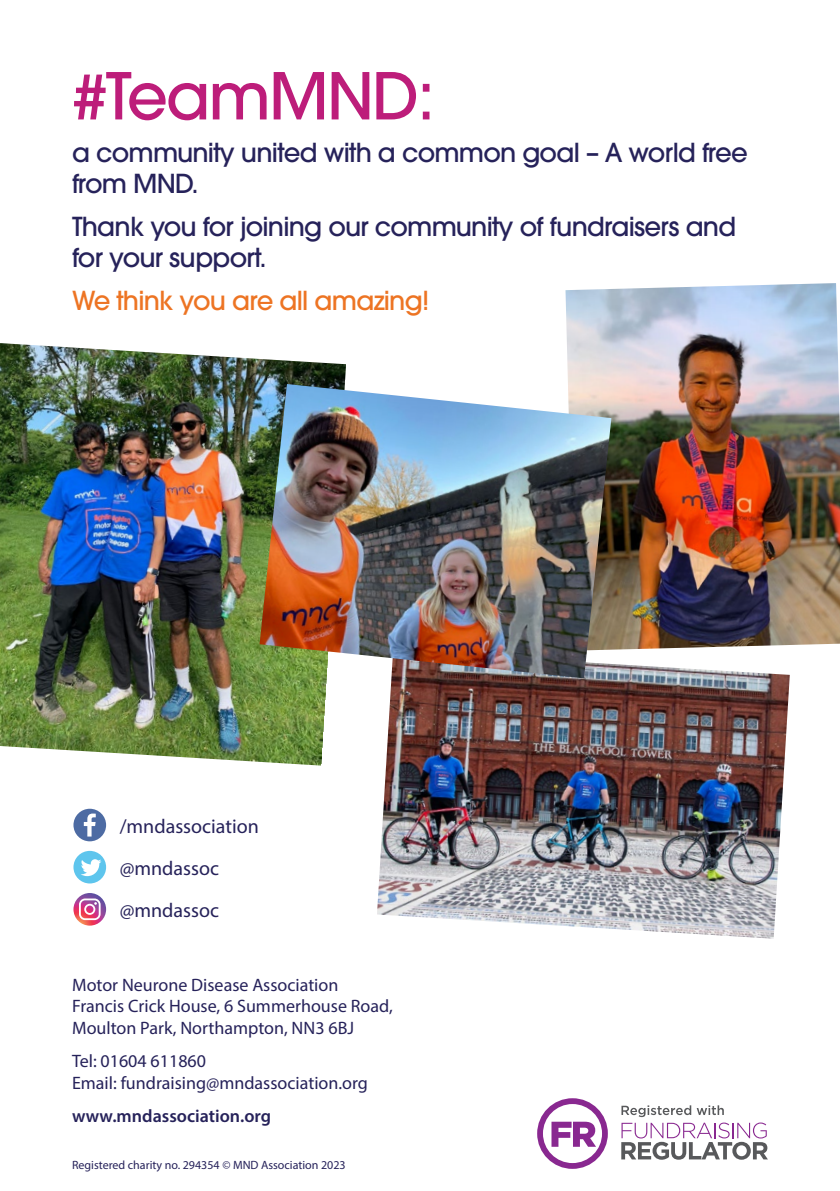
<style>
.page{position:relative;width:840px;height:1191px;background:#fff}
.page>*{position:absolute;margin:0;border:0;box-sizing:border-box;transform-origin:0 0}
.t1{font:500 64px "ITC Avant Garde Std";letter-spacing:-.03em;color:#bd1d7a}
.t2{font:500 26px/31.2px "ITC Avant Garde Std";letter-spacing:-.03em;color:#26225a}
.t3{font:500 26px "ITC Avant Garde Std";letter-spacing:-.03em;color:#ed7423}
.t4{font:20px/42.2px "Myriad Pro";color:#26225a}
.t5{font:18px/21.6px "Myriad Pro";color:#26225a}
.t6{font:600 18px "Myriad Pro";color:#26225a}
.t7{font:12px "Myriad Pro";color:#26225a}
</style>
<div class="page">
<img style="left:377px;top:664px;width:412px;height:274px">
<div style="left:73px;top:808px;width:33px;height:33px;background:#4d6ba3;border-radius:50%"></div>
<svg style="left:84px;top:813px;width:12px;height:23px"></svg>
<div style="left:73px;top:851px;width:33px;height:32px;background:#5ec5ed;border-radius:50%"></div>
<svg style="left:81px;top:859px;width:20px;height:17px"></svg>
<svg style="left:537px;top:1098px;width:70px;height:70px"></svg>
<svg style="left:621px;top:1105px;width:146px;height:54px"></svg>
<svg style="left:73px;top:893px;width:33px;height:32px"></svg>
<svg style="left:79px;top:898px;width:21px;height:22px"></svg>
<img style="left:0;top:343px;width:346px;height:422px">
<img style="left:565px;top:283px;width:274px;height:367px">
<img style="left:259px;top:384px;width:352px;height:294px">
<h1 class="t1" style="left:72px;top:55px;width:364px">#TeamMND:</h1>
<h2 class="t2" style="left:72px;top:137px;width:677px">a community united with a common goal – A world free from MND.</h2>
<h2 class="t2" style="left:72px;top:210px;width:665px">Thank you for joining our community of fundraisers and for your support.</h2>
<h2 class="t3" style="left:72px;top:283px;width:358px">We think you are all amazing!</h2>
<p class="t4" style="left:120px;top:804px;width:140px">/mndassociation @mndassoc @mndassoc</p>
<p class="t5" style="left:72px;top:973px;width:322px">Motor Neurone Disease Association<br>Francis Crick House, 6 Summerhouse Road,<br>Moulton Park, Northampton, NN3 6BJ</p>
<p class="t5" style="left:72px;top:1049px;width:297px">Tel: 01604 611860<br>Email: fundraising@mndassociation.org</p>
<p class="t6" style="left:72px;top:1104px;width:200px">www.mndassociation.org</p>
<p class="t7" style="left:72px;top:1157px;width:275px">Registered charity no. 294354 © MND Association 2023</p>
</div>
